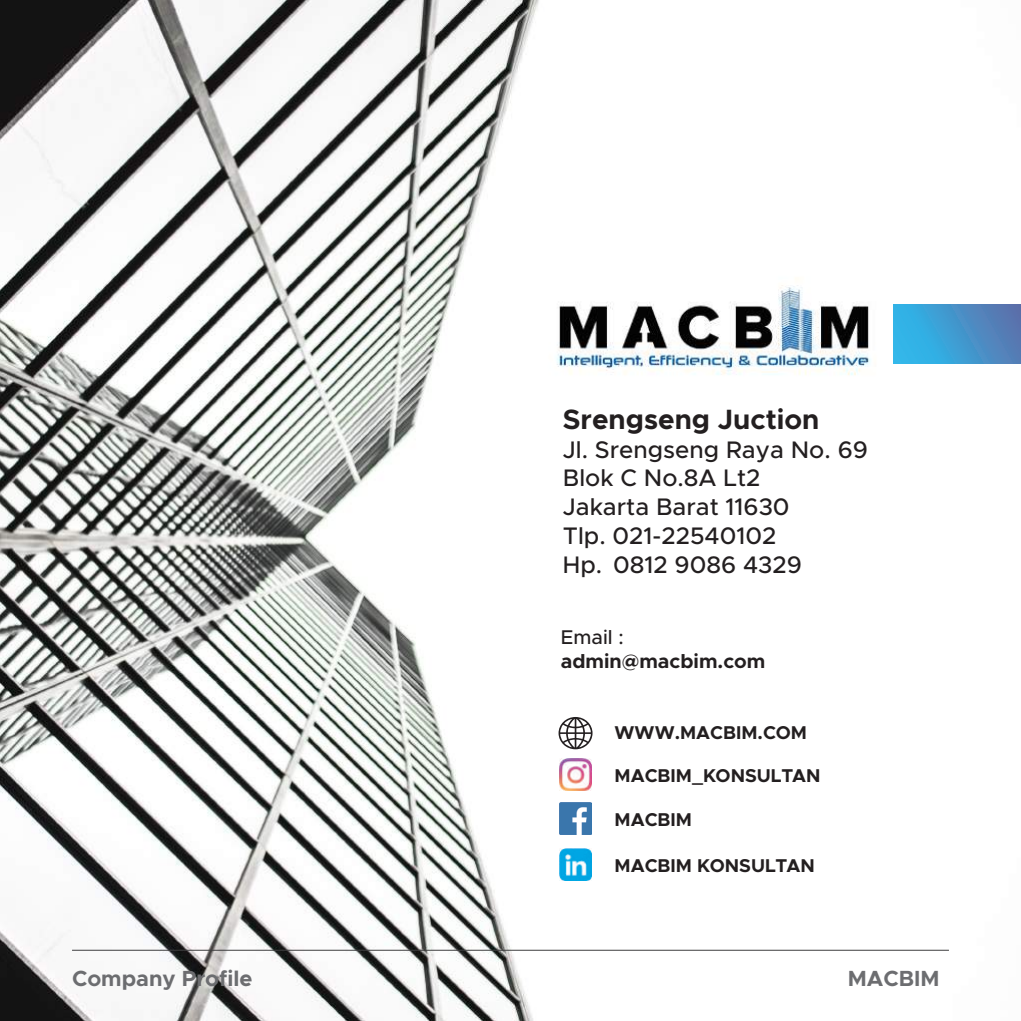
<style>
.page{position:relative;width:1021px;height:1021px;background:#fff}
.page>*{position:absolute;margin:0;border:0;box-sizing:border-box;transform-origin:0 0}
.t1{font:700 28px "Metropolis";color:#231f20}
.t2{font:500 24px/28.8px "Metropolis";color:#231f20}
.t3{font:700 22px "Metropolis";color:#6c6d70}
.t4{font:700 20px "Metropolis";color:#231f20}
.t5{font:500 20px "Metropolis";color:#231f20}
.t6{font:700 18.6px "Metropolis";color:#231f20}
</style>
<div class="page">
<img style="left:0;top:0;width:949px;height:1020px">
<img style="left:484px;top:254px;width:427px;height:137px">
<hr style="left:72px;top:949px;width:876px;height:1px;background:#3e3e3f">
<div style="left:893px;top:304px;width:127px;height:60px;background:linear-gradient(to right,#2bbdef,#5a75ae)"></div>
<img style="left:559px;top:848px;width:32px;height:32px">
<img style="left:559px;top:802px;width:32px;height:32px">
<img style="left:559px;top:758px;width:32px;height:32px">
<svg style="left:558px;top:717px;width:34px;height:32px"></svg>
<p class="t1" style="left:563px;top:401px;width:258px">Srengseng Juction</p>
<p class="t2" style="left:563px;top:435px;width:306px">Jl. Srengseng Raya No. 69<br>Blok C No.8A Lt2<br>Jakarta Barat 11630<br>Tlp. 021-22540102<br>Hp. 0812 9086 4329</p>
<p class="t5" style="left:561px;top:625px;width:64px">Email :</p>
<p class="t4" style="left:561px;top:648px;width:206px">admin@macbim.com</p>
<p class="t6" style="left:614px;top:721px;width:194px">WWW.MACBIM.COM</p>
<p class="t6" style="left:614px;top:763px;width:207px">MACBIM_KONSULTAN</p>
<p class="t6" style="left:614px;top:807px;width:79px">MACBIM</p>
<p class="t6" style="left:614px;top:854px;width:202px">MACBIM KONSULTAN</p>
<p class="t3" style="left:72px;top:964px;width:182px">Company Profile</p>
<p class="t3" style="left:847px;top:964px;width:93px">MACBIM</p>
</div>
